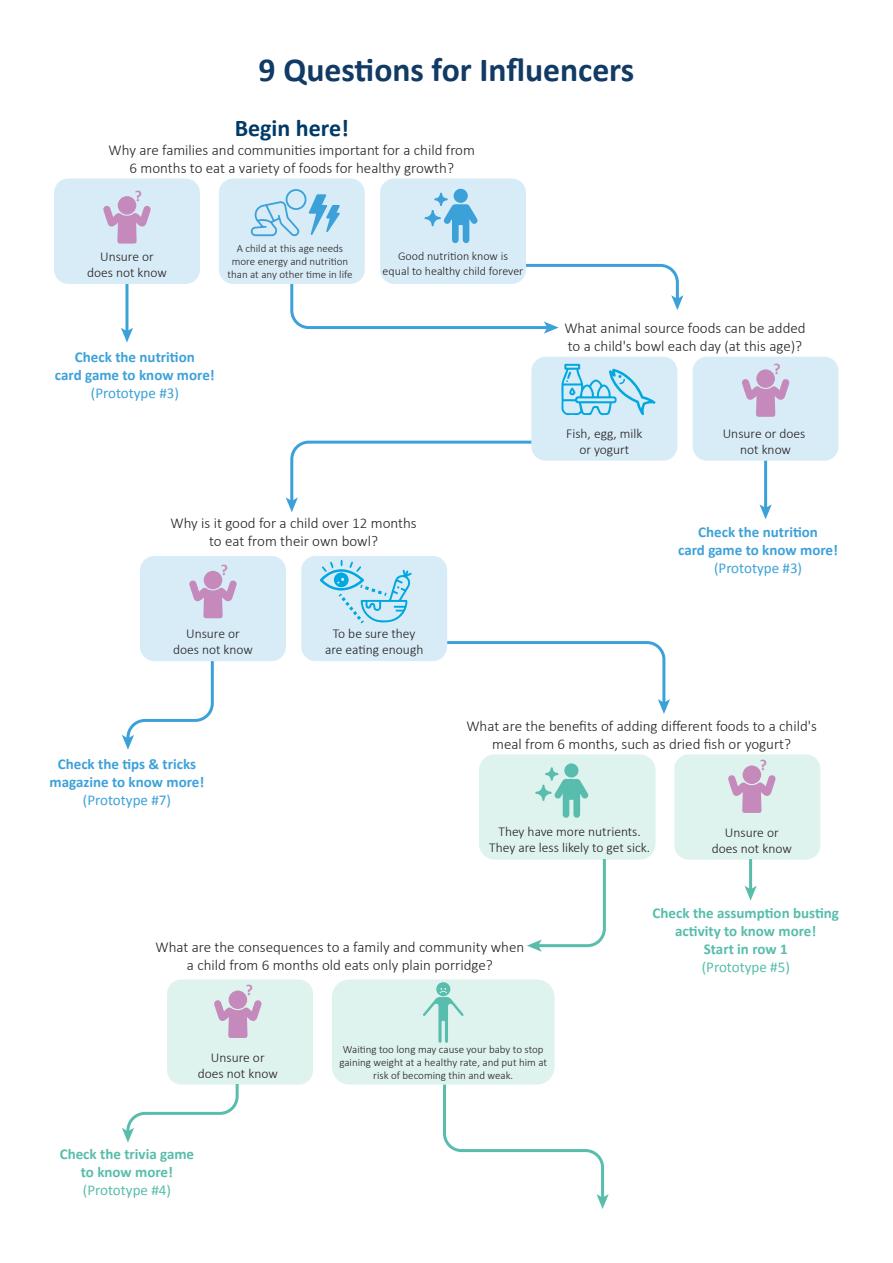
<style>
.page{position:relative;width:893px;height:1263px;background:#fff}
.page>*{position:absolute;margin:0;border:0;box-sizing:border-box;transform-origin:0 0}
.t1{font:700 33.75px "Calibri";color:#113a64}
.t2{font:700 24px "Calibri";color:#003a66}
.t3{font:700 15.45px "Calibri";color:#c689bb}
.t4{font:300 15px/18px "Calibri";color:#231f20;text-align:center}
.t5{font:700 15px/18px "Calibri";color:#3da1d9;text-align:center}
.t6{font:700 15px/18px "Calibri";color:#58bdac;text-align:center}
.t7{font:15px "Calibri";color:#3da1d9}
.t8{font:15px "Calibri";color:#58bdac}
.t9{font:300 13.5px/16.2px "Calibri";color:#231f20;text-align:center}
.t10{font:300 12px/14.4px "Calibri";color:#231f20;text-align:center}
.t11{font:300 10.95px/13.2px "Calibri";color:#231f20;text-align:center}
</style>
<div class="page">
<div style="left:54px;top:178px;width:146px;height:106px;background:#d8ecf7;border-radius:14px"></div>
<div style="left:219px;top:178px;width:146px;height:106px;background:#d8ecf7;border-radius:14px"></div>
<div style="left:380px;top:178px;width:146px;height:106px;background:#d8ecf7;border-radius:14px"></div>
<svg style="left:425px;top:189px;width:53px;height:55px"></svg>
<div style="left:531px;top:357px;width:146px;height:104px;background:#d8ecf7;border-radius:14px"></div>
<div style="left:693px;top:357px;width:146px;height:104px;background:#d8ecf7;border-radius:14px"></div>
<div style="left:140px;top:556px;width:146px;height:105px;background:#d8ecf7;border-radius:14px"></div>
<div style="left:301px;top:556px;width:146px;height:105px;background:#d8ecf7;border-radius:14px"></div>
<svg style="left:445px;top:641px;width:225px;height:73px"></svg>
<svg style="left:290px;top:263px;width:393px;height:71px"></svg>
<svg style="left:286px;top:439px;width:248px;height:73px"></svg>
<hr style="left:125px;top:284px;width:3px;height:48px;background:#3da1d9">
<svg style="left:121px;top:328px;width:12px;height:15px"></svg>
<hr style="left:764px;top:461px;width:3px;height:48px;background:#3da1d9">
<svg style="left:759px;top:504px;width:13px;height:15px"></svg>
<div style="left:167px;top:979px;width:146px;height:105px;background:#def2ee;border-radius:14px"></div>
<div style="left:332px;top:979px;width:223px;height:105px;background:#def2ee;border-radius:18px"></div>
<svg style="left:527px;top:859px;width:80px;height:93px"></svg>
<hr style="left:749px;top:859px;width:3px;height:31px;background:#58bdac">
<svg style="left:744px;top:886px;width:13px;height:15px"></svg>
<svg style="left:122px;top:658px;width:92px;height:92px"></svg>
<svg style="left:122px;top:1081px;width:118px;height:62px"></svg>
<svg style="left:441px;top:1081px;width:168px;height:128px"></svg>
<svg style="left:103px;top:205px;width:48px;height:39px"></svg>
<div style="left:118px;top:196px;width:18px;height:19px;background:#c689bb;border-radius:50%"></div>
<svg style="left:189px;top:580px;width:48px;height:38px"></svg>
<div style="left:204px;top:571px;width:18px;height:18px;background:#c689bb;border-radius:50%"></div>
<svg style="left:214px;top:1000px;width:48px;height:38px"></svg>
<div style="left:229px;top:990px;width:18px;height:19px;background:#c689bb;border-radius:50%"></div>
<svg style="left:742px;top:379px;width:48px;height:38px"></svg>
<div style="left:756px;top:369px;width:19px;height:19px;background:#c689bb;border-radius:50%"></div>
<svg style="left:319px;top:560px;width:93px;height:64px"></svg>
<div style="left:674px;top:754px;width:146px;height:105px;background:#def2ee;border-radius:14px"></div>
<div style="left:479px;top:754px;width:176px;height:105px;background:#def2ee;border-radius:16px"></div>
<svg style="left:728px;top:775px;width:48px;height:38px"></svg>
<div style="left:742px;top:765px;width:19px;height:19px;background:#c689bb;border-radius:50%"></div>
<svg style="left:535px;top:763px;width:54px;height:55px"></svg>
<svg style="left:561px;top:363px;width:95px;height:53px"></svg>
<svg style="left:251px;top:189px;width:89px;height:47px"></svg>
<svg style="left:423px;top:982px;width:41px;height:61px"></svg>
<h1 class="t1" style="left:259px;top:46px;width:377px">9 Questions for Influencers</h1>
<h2 class="t2" style="left:235px;top:111px;width:116px">Begin here!</h2>
<p class="t4" style="left:109px;top:141px;width:368px">Why are families and communities important for a child from<br>6 months to eat a variety of foods for healthy growth?</p>
<p class="t3" style="left:135px;top:185px;width:9px">?</p>
<p class="t9" style="left:87px;top:248px;width:81px">Unsure or does not know</p>
<p class="t11" style="left:227px;top:241px;width:127px">A child at this age needs more energy and nutrition than at any other time in life</p>
<p class="t10" style="left:383px;top:249px;width:142px">Good nutrition know is<br>equal to healthy child forever</p>
<p class="t5" style="left:55px;top:348px;width:161px">Check the nutrition<br>card game to know more!</p>
<p class="t7" style="left:91px;top:384px;width:90px">(Prototype #3)</p>
<p class="t4" style="left:170px;top:514px;width:248px">Why is it good for a child over 12 months to eat from their own bowl?</p>
<p class="t3" style="left:221px;top:559px;width:9px">?</p>
<p class="t9" style="left:173px;top:625px;width:81px">Unsure or does not know</p>
<p class="t9" style="left:325px;top:625px;width:100px">To be sure they are eating enough</p>
<p class="t4" style="left:564px;top:319px;width:243px;text-align:left">What animal source foods can be added to a child's bowl each day (at this age)?</p>
<p class="t9" style="left:566px;top:425px;width:78px">Fish, egg, milk or yogurt</p>
<p class="t3" style="left:773px;top:358px;width:9px">?</p>
<p class="t9" style="left:723px;top:425px;width:84px">Unsure or does not know</p>
<p class="t5" style="left:678px;top:523px;width:161px">Check the nutrition<br>card game to know more!</p>
<p class="t7" style="left:714px;top:559px;width:90px">(Prototype #3)</p>
<p class="t5" style="left:50px;top:755px;width:156px">Check the tips &amp; tricks magazine to know more!</p>
<p class="t7" style="left:83px;top:791px;width:90px">(Prototype #7)</p>
<p class="t4" style="left:466px;top:717px;width:352px">What are the benefits of adding different foods to a child's meal from 6 months, such as dried fish or yogurt?</p>
<p class="t9" style="left:489px;top:823px;width:162px">They have more nutrients.<br>They are less likely to get sick.</p>
<p class="t3" style="left:760px;top:754px;width:9px">?</p>
<p class="t9" style="left:712px;top:824px;width:81px">Unsure or does not know</p>
<p class="t4" style="left:155px;top:938px;width:370px">What are the consequences to a family and community when a child from 6 months old eats only plain porridge?</p>
<p class="t3" style="left:246px;top:979px;width:9px">?</p>
<p class="t9" style="left:198px;top:1049px;width:81px">Unsure or does not know</p>
<p class="t6" style="left:60px;top:1144px;width:136px">Check the trivia game to know more!</p>
<p class="t8" style="left:83px;top:1180px;width:90px">(Prototype #4)</p>
<p class="t11" style="left:339px;top:1042px;width:209px">Waiting too long may cause your baby to stop gaining weight at a healthy rate, and put him at risk of becoming thin and weak.</p>
<p class="t6" style="left:653px;top:903px;width:188px">Check the assumption busting activity to know more!<br>Start in row 1</p>
<p class="t8" style="left:702px;top:957px;width:90px">(Prototype #5)</p>
</div>
